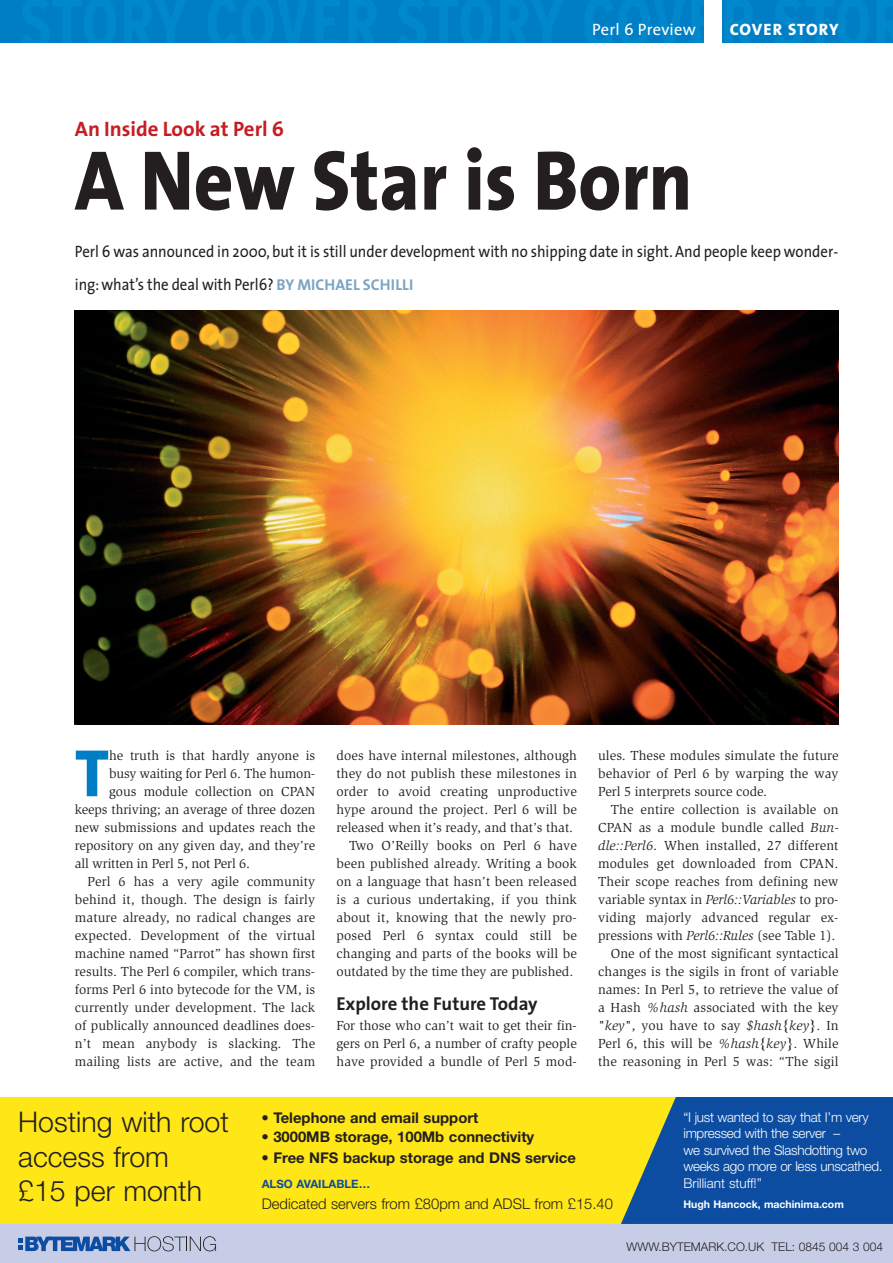
<style>
.page{position:relative;width:893px;height:1263px;background:#fff}
.page>*{position:absolute;margin:0;border:0;box-sizing:border-box;transform-origin:0 0}
.t1{font:800 85.5px "The Sans";color:#231f20;scale:.9 1}
.t2{font:800 67.65px "The Sans";color:#007ec5}
.t3{font:300 28.5px/34.2px "Helvetica Neue";color:#231f20}
.t4{font:700 21px "The Sans";color:#c61c22}
.t5{font:700 18.75px "The Sans";color:#231f20}
.t6{font:16.5px/33px "The Sans";color:#231f20;scale:.9 1}
.t7{font:16.5px "The Sans";letter-spacing:.02em;color:#fff}
.t8{font:16.5px "The Sans Extra Bold Caps";letter-spacing:.04em;color:#fff}
.t9{font:700 14.85px "Helvetica Neue";color:#231f20}
.t10{font:300 14.85px "Helvetica Neue";color:#231f20}
.t11{font:13.5px/18px "Slimbach";letter-spacing:.01em;color:#231f20;text-align:right}
.t12{font:300 13.5px/16.5px "Helvetica Neue";letter-spacing:-.02em;color:#fff}
.t13{font:13.5px "Slimbach";letter-spacing:-.01em;color:#231f20}
.t14{font:300 12px "Helvetica Neue";color:#231f20}
.t15{font:700 11.55px "Helvetica Neue";color:#0d4da1}
.t16{font:700 10.5px "Helvetica Neue";color:#fff}
.s1{font-weight:700;font-size:15.75px;color:#7aa5c4}
.s2{font-style:italic}
</style>
<div class="page">
<img style="left:75px;top:310px;width:763px;height:414px">
<img style="left:0;top:0;width:892px;height:43px">
<div style="left:704px;top:0;width:17px;height:43px;background:#fff"></div>
<div style="left:0;top:1097px;width:892px;height:166px;background:#c7cde7"></div>
<div style="left:0;top:1097px;width:892px;height:127px;background:#ffe616"></div>
<svg style="left:18px;top:1236px;width:198px;height:15px"></svg>
<svg style="left:621px;top:1097px;width:271px;height:127px;background:#255c92"></svg>
<p class="t7" style="left:592px;top:23px;width:105px">Perl 6 Preview</p>
<p class="t8" style="left:729px;top:20px;width:110px">COVER STORY</p>
<h3 class="t4" style="left:75px;top:120px;width:211px">An Inside Look at Perl 6</h3>
<h1 class="t1" style="left:75px;top:146px;width:687px">A New Star is Born</h1>
<p class="t6" style="left:75px;top:236px;width:849px">Perl 6 was announced in 2000, but it is still under development with no shipping date in sight. And people keep wonder&shy;ing: what’s the deal with Perl6? <span class="s1">BY MICHAEL SCHILLI</span></p>
<h2 class="t2" style="left:75px;top:746px;width:36px">T</h2>
<p class="t11" style="left:109px;top:748px;width:208px">he truth is that hardly anyone is</p>
<p class="t13" style="left:109px;top:769px;width:208px">busy waiting for Perl 6. The humon-</p>
<p class="t11" style="left:109px;top:784px;width:208px">gous module collection on CPAN</p>
<p class="t13" style="left:75px;top:805px;width:242px">keeps thriving; an average of three dozen</p>
<p class="t11" style="left:75px;top:820px;width:242px">new submissions and updates reach the</p>
<p class="t11" style="left:75px;top:838px;width:242px">repository on any given day, and they’re</p>
<p class="t13" style="left:75px;top:859px;width:177px">all written in Perl 5, not Perl 6.</p>
<p class="t11" style="left:88px;top:874px;width:229px">Perl 6 has a very agile community</p>
<p class="t11" style="left:75px;top:892px;width:242px">behind it, though. The design is fairly</p>
<p class="t11" style="left:75px;top:910px;width:242px">mature already, no radical changes are</p>
<p class="t11" style="left:75px;top:928px;width:242px">expected. Development of the virtual</p>
<p class="t11" style="left:75px;top:946px;width:242px">machine named “Parrot” has shown first</p>
<p class="t11" style="left:75px;top:964px;width:242px">results. The Perl 6 compiler, which trans-</p>
<p class="t11" style="left:75px;top:982px;width:242px">forms Perl 6 into bytecode for the VM, is</p>
<p class="t11" style="left:75px;top:1000px;width:242px">currently under development. The lack</p>
<p class="t11" style="left:75px;top:1018px;width:242px">of publically announced deadlines does-</p>
<p class="t11" style="left:75px;top:1036px;width:242px">n’t mean anybody is slacking. The</p>
<p class="t11" style="left:75px;top:1054px;width:242px">mailing lists are active, and the team</p>
<p class="t11" style="left:336px;top:748px;width:242px">does have internal milestones, although they do not publish these milestones in order to avoid creating unproductive hype around the project. Perl 6 will be released when it’s ready, and that’s that.<br>Two O’Reilly books on Perl 6 have been published already. Writing a book on a language that hasn’t been released is a curious undertaking, if you think about it, knowing that the newly pro&shy;posed Perl 6 syntax could still be changing and parts of the books will be outdated by the time they are published.</p>
<h3 class="t5" style="left:336px;top:996px;width:203px">Explore the Future Today</h3>
<p class="t11" style="left:336px;top:1018px;width:242px;text-align:justify">For those who can’t wait to get their fin&shy;gers on Perl 6, a number of crafty people have provided a bundle of Perl 5 mod-</p>
<p class="t11" style="left:598px;top:748px;width:242px;text-align:justify">ules. These modules simulate the future behavior of Perl 6 by warping the way Perl 5 interprets source code.</p>
<p class="t11" style="left:598px;top:802px;width:242px">The entire collection is available on CPAN as a module bundle called <span class="s2">Bun&shy;dle::Perl6</span>. When installed, 27 different modules get downloaded from CPAN.<br>Their scope reaches from defining new variable syntax in <span class="s2">Perl6::Variables</span> to pro&shy;viding majorly advanced regular ex&shy;pressions with <span class="s2">Perl6::Rules</span> (see Table 1).<br>One of the most significant syntactical changes is the sigils in front of variable names: In Perl 5, to retrieve the value of a Hash <span class="s2">%hash</span> associated with the key <span class="s2">"key"</span>, you have to say <span class="s2">$hash{key}</span>. In Perl 6, this will be <span class="s2">%hash{key}</span>. While the reasoning in Perl 5 was: “The sigil</p>
<h3 class="t3" style="left:18px;top:1108px;width:212px">Hosting with root access from<br>£15 per month</h3>
<p class="t12" style="left:683px;top:1110px;width:201px">“I just wanted to say that I’m very impressed with the server –<br>we survived the Slashdotting two weeks ago more or less unscathed.<br>Brilliant stuff!”</p>
<p class="t9" style="left:261px;top:1112px;width:218px">• Telephone and email support</p>
<p class="t9" style="left:261px;top:1131px;width:274px">• 3000MB storage, 100Mb connectivity</p>
<p class="t9" style="left:261px;top:1152px;width:316px">• Free NFS backup storage and DNS service</p>
<p class="t15" style="left:262px;top:1180px;width:110px">ALSO AVAILABLE…</p>
<p class="t10" style="left:262px;top:1199px;width:353px">Dedicated servers from £80pm and ADSL from £15.40</p>
<p class="t16" style="left:683px;top:1200px;width:162px">Hugh Hancock, machinima.com</p>
<p class="t14" style="left:626px;top:1242px;width:258px">WWW.BYTEMARK.CO.UK TEL: 0845 004 3 004</p>
</div>
